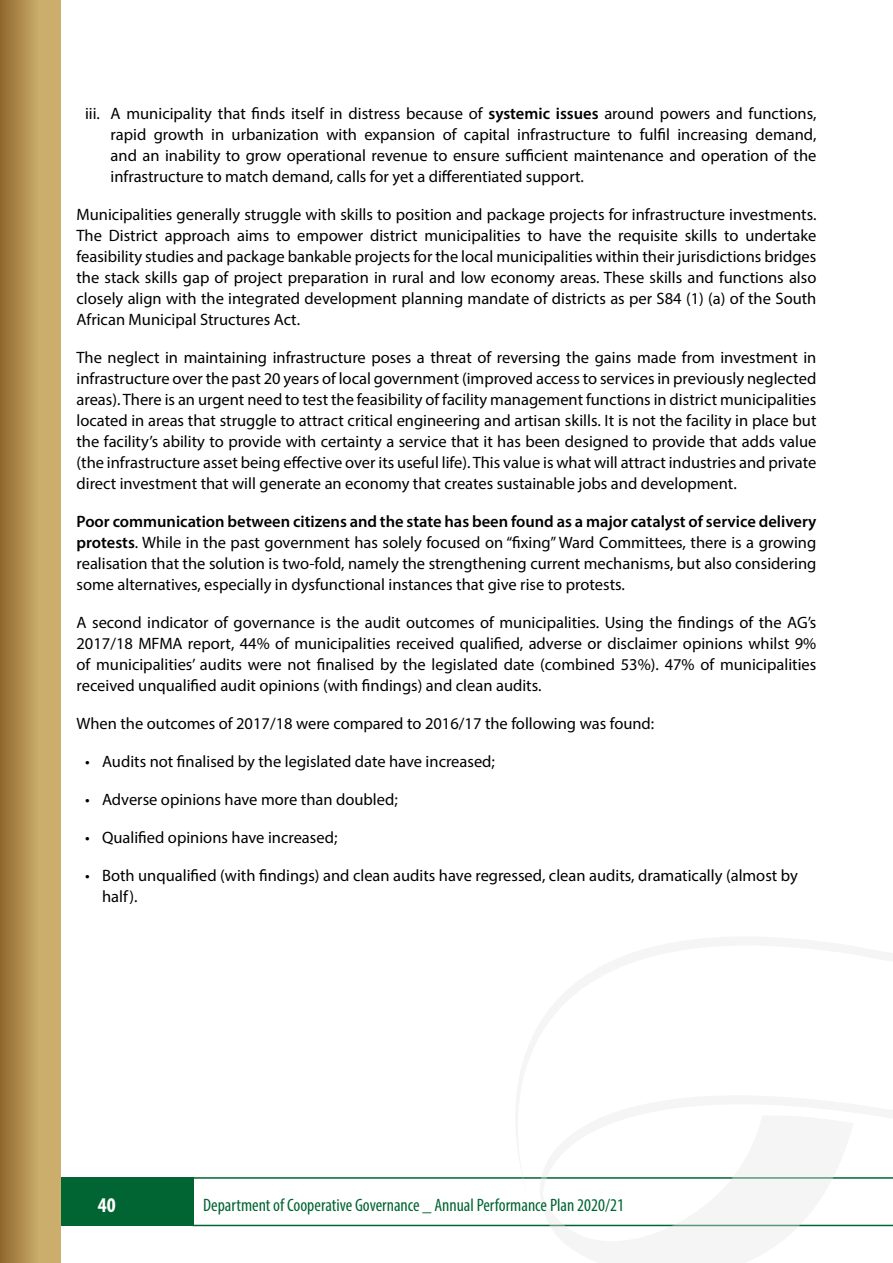
<style>
.page{position:relative;width:893px;height:1263px;background:#fff}
.page>*{position:absolute;margin:0;border:0;box-sizing:border-box;transform-origin:0 0}
.t1{font:700 condensed 21px "Myriad Pro";color:#fff}
.t2{font:condensed 18px "Myriad Pro";color:#006532}
.t3{font:16.5px/21px "Myriad Pro";color:#000;text-align:justify}
.s1{font-weight:600}
</style>
<div class="page">
<div style="left:0;top:1177px;width:193px;height:49px;background:#006532"></div>
<hr style="left:192px;top:1225px;width:701px;height:1px;background:#006532">
<hr style="left:191px;top:1177px;width:702px;height:2px;background:#006532">
<svg style="left:520px;top:1177px;width:373px;height:50px"></svg>
<div style="left:0;top:0;width:61px;height:1263px;background:#ccae6c"></div>
<div style="left:0;top:0;width:38px;height:1263px;background:linear-gradient(to right,#8f672d,#c7a967)"></div>
<p class="t3" style="left:111px;top:102px;width:707px;text-indent:-26px">iii. A municipality that finds itself in distress because of <span class="s1">systemic issues</span> around powers and functions, rapid growth in urbanization with expansion of capital infrastructure to fulfil increasing demand, and an inability to grow operational revenue to ensure sufficient maintenance and operation of the infrastructure to match demand, calls for yet a differentiated support.</p>
<p class="t3" style="left:77px;top:203px;width:741px">Municipalities generally struggle with skills to position and package projects for infrastructure investments.<br>The District approach aims to empower district municipalities to have the requisite skills to undertake feasibility studies and package bankable projects for the local municipalities within their jurisdictions bridges the stack skills gap of project preparation in rural and low economy areas. These skills and functions also closely align with the integrated development planning mandate of districts as per S84 (1) (a) of the South African Municipal Structures Act.</p>
<p class="t3" style="left:77px;top:346px;width:741px">The neglect in maintaining infrastructure poses a threat of reversing the gains made from investment in infrastructure over the past 20 years of local government (improved access to services in previously neglected areas). There is an urgent need to test the feasibility of facility management functions in district municipalities located in areas that struggle to attract critical engineering and artisan skills. It is not the facility in place but the facility’s ability to provide with certainty a service that it has been designed to provide that adds value (the infrastructure asset being effective over its useful life). This value is what will attract industries and private direct investment that will generate an economy that creates sustainable jobs and development.</p>
<p class="t3" style="left:77px;top:510px;width:741px"><span class="s1">Poor communication between citizens and the state has been found as a major catalyst of service delivery protests</span>. While in the past government has solely focused on “fixing” Ward Committees, there is a growing realisation that the solution is two-fold, namely the strengthening current mechanisms, but also considering some alternatives, especially in dysfunctional instances that give rise to protests.</p>
<p class="t3" style="left:77px;top:612px;width:741px">A second indicator of governance is the audit outcomes of municipalities. Using the findings of the AG’s 2017/18 MFMA report, 44% of municipalities received qualified, adverse or disclaimer opinions whilst 9% of municipalities’ audits were not finalised by the legislated date (combined 53%). 47% of municipalities received unqualified audit opinions (with findings) and clean audits.</p>
<p class="t3" style="left:77px;top:713px;width:579px">When the outcomes of 2017/18 were compared to 2016/17 the following was found:</p>
<p class="t3" style="left:85px;top:751px;width:411px">• Audits not finalised by the legislated date have increased;</p>
<p class="t3" style="left:85px;top:789px;width:314px">• Adverse opinions have more than doubled;</p>
<p class="t3" style="left:85px;top:827px;width:254px">• Qualified opinions have increased;</p>
<p class="t3" style="left:102px;top:865px;width:697px;text-indent:-17px">• Both unqualified (with findings) and clean audits have regressed, clean audits, dramatically (almost by half).</p>
<p class="t1" style="left:98px;top:1192px;width:19px">40</p>
<p class="t2" style="left:203px;top:1194px;width:422px">Department of Cooperative Governance _ Annual Performance Plan 2020/21</p>
</div>
